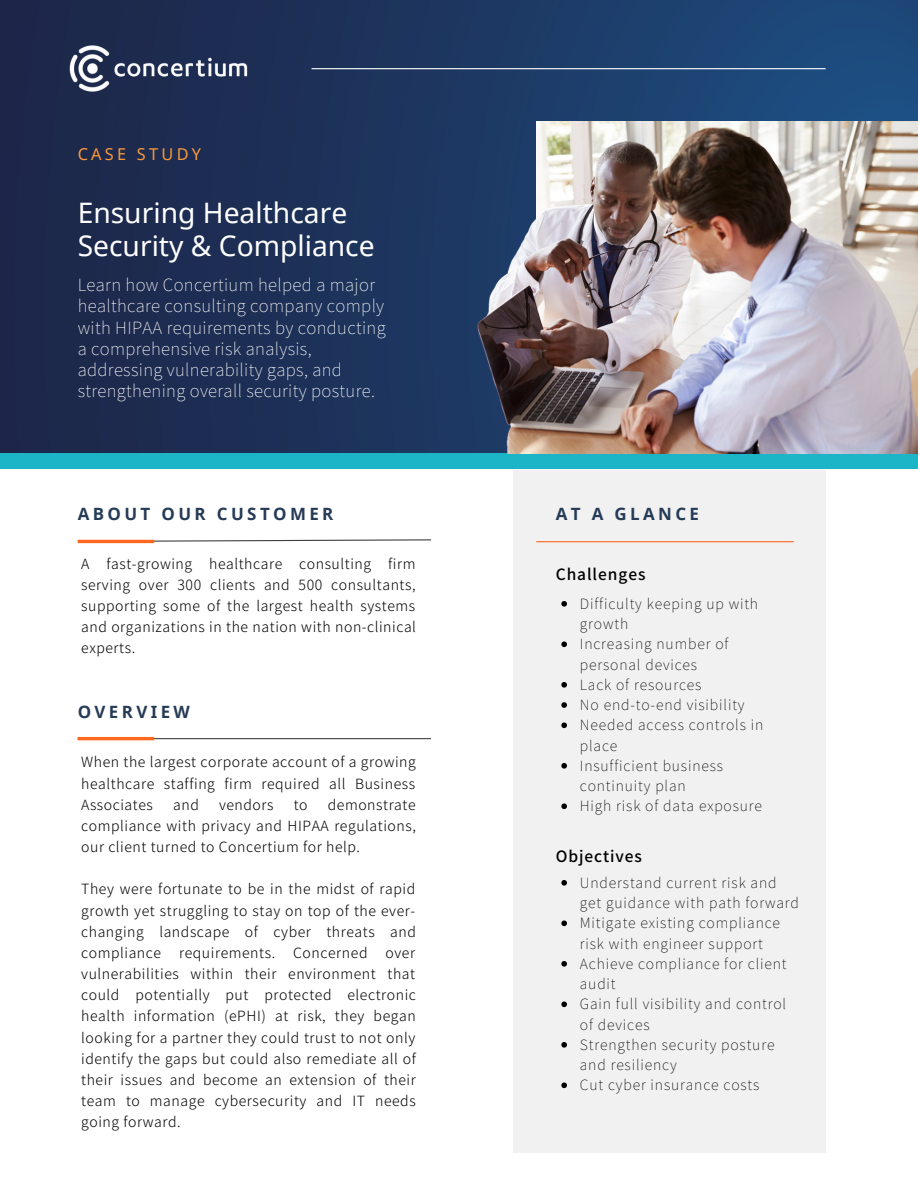
<style>
.page{position:relative;width:918px;height:1188px;background:#fff}
.page>*{position:absolute;margin:0;border:0;box-sizing:border-box;transform-origin:0 0}
.t1{font:28.2px/32.8px "Noto Sans";color:#fff}
.t2{font:100 16.95px/21.1px "Noto Sans JP";letter-spacing:.02em;color:#fff}
.t3{font:700 16.95px "Noto Sans";letter-spacing:.2em;color:#263b57}
.t4{font:16.35px "Noto Sans";letter-spacing:.2em;color:#fa9939}
.t5{font:500 15.45px "Noto Sans JP";letter-spacing:.06em;color:#000}
.t6{font:100 14.25px/20.2px "Noto Sans JP";letter-spacing:.06em;color:#000}
.t7{font:300 14.1px/21.1px "Noto Sans JP";letter-spacing:.04em;color:#000;text-align:justify}
</style>
<div class="page">
<img style="left:0;top:0;width:918px;height:453px">
<img style="left:536px;top:121px;width:382px;height:16px">
<div style="left:0;top:453px;width:918px;height:16px;background:#1bb5c7"></div>
<img style="left:465px;top:137px;width:453px;height:316px">
<svg style="left:80px;top:539px;width:352px;height:4px"></svg>
<hr style="left:78px;top:540px;width:76px;height:3px;background:#ff671f">
<hr style="left:78px;top:738px;width:353px;height:1px;background:#414042">
<hr style="left:78px;top:737px;width:76px;height:3px;background:#ff671f">
<div style="left:513px;top:470px;width:313px;height:682px;background:#f1f1f1"></div>
<hr style="left:536px;top:541px;width:258px;height:1px;background:#ff671f">
<img style="left:67px;top:40px;width:187px;height:57px">
<svg style="left:561px;top:601px;width:6px;height:6px"></svg>
<svg style="left:561px;top:641px;width:6px;height:6px"></svg>
<svg style="left:561px;top:682px;width:6px;height:6px"></svg>
<svg style="left:561px;top:702px;width:6px;height:6px"></svg>
<svg style="left:561px;top:722px;width:6px;height:6px"></svg>
<svg style="left:561px;top:763px;width:6px;height:6px"></svg>
<svg style="left:561px;top:803px;width:6px;height:6px"></svg>
<svg style="left:561px;top:880px;width:6px;height:6px"></svg>
<svg style="left:561px;top:921px;width:6px;height:5px"></svg>
<svg style="left:561px;top:961px;width:6px;height:6px"></svg>
<svg style="left:561px;top:1002px;width:6px;height:5px"></svg>
<svg style="left:561px;top:1042px;width:6px;height:6px"></svg>
<svg style="left:561px;top:1083px;width:6px;height:5px"></svg>
<hr style="left:312px;top:68px;width:514px;height:1px;background:#fff">
<p class="t4" style="left:78px;top:143px;width:125px">CASE STUDY</p>
<h1 class="t1" style="left:78px;top:195px;width:299px">Ensuring Healthcare<br>Security &amp; Compliance</h1>
<p class="t2" style="left:78px;top:274px;width:310px">Learn how Concertium helped a major healthcare consulting company comply with HIPAA requirements by conducting a comprehensive risk analysis, addressing vulnerability gaps, and strengthening overall security posture.</p>
<p class="t3" style="left:78px;top:502px;width:257px">ABOUT OUR CUSTOMER</p>
<p class="t7" style="left:81px;top:552px;width:336px">A fast-growing healthcare consulting firm serving over 300 clients and 500 consultants, supporting some of the largest health systems and organizations in the nation with non-clinical experts.</p>
<p class="t3" style="left:78px;top:700px;width:114px">OVERVIEW</p>
<p class="t7" style="left:81px;top:751px;width:336px">When the largest corporate account of a growing healthcare staffing firm required all Business Associates</p>
<p class="t7" style="left:81px;top:793px;width:336px;text-indent:247px">demonstrate compliance with privacy and HIPAA regulations, our client turned to Concertium for help.</p>
<p class="t7" style="left:81px;top:878px;width:336px">They were fortunate to be in the midst of rapid growth yet struggling to stay on top of the ever&shy;changing landscape of cyber threats and compliance</p>
<p class="t7" style="left:173px;top:793px;width:27px">and</p>
<p class="t7" style="left:219px;top:793px;width:56px">vendors</p>
<p class="t7" style="left:294px;top:793px;width:15px">to</p>
<p class="t7" style="left:179px;top:941px;width:98px">requirements.</p>
<p class="t7" style="left:293px;top:941px;width:76px">Concerned</p>
<p class="t7" style="left:81px;top:941px;width:336px;text-indent:304px">over vulnerabilities within their environment that could potentially put protected electronic health information (ePHI) at risk, they began looking for a partner they could trust to not only identify the gaps but could also remediate all of their issues and become an extension of their team to manage cybersecurity and IT needs going forward.</p>
<p class="t3" style="left:556px;top:502px;width:145px">AT A GLANCE</p>
<p class="t5" style="left:556px;top:562px;width:91px">Challenges</p>
<p class="t6" style="left:580px;top:593px;width:185px">Difficulty keeping up with growth<br>Increasing number of personal devices<br>Lack of resources<br>No end-to-end visibility<br>Needed access controls in place<br>Insufficient business continuity plan<br>High risk of data exposure</p>
<p class="t5" style="left:556px;top:844px;width:88px">Objectives</p>
<p class="t6" style="left:580px;top:872px;width:221px">Understand current risk and get guidance with path forward<br>Mitigate existing compliance risk with engineer support<br>Achieve compliance for client audit<br>Gain full visibility and control of devices<br>Strengthen security posture and resiliency<br>Cut cyber insurance costs</p>
</div>
